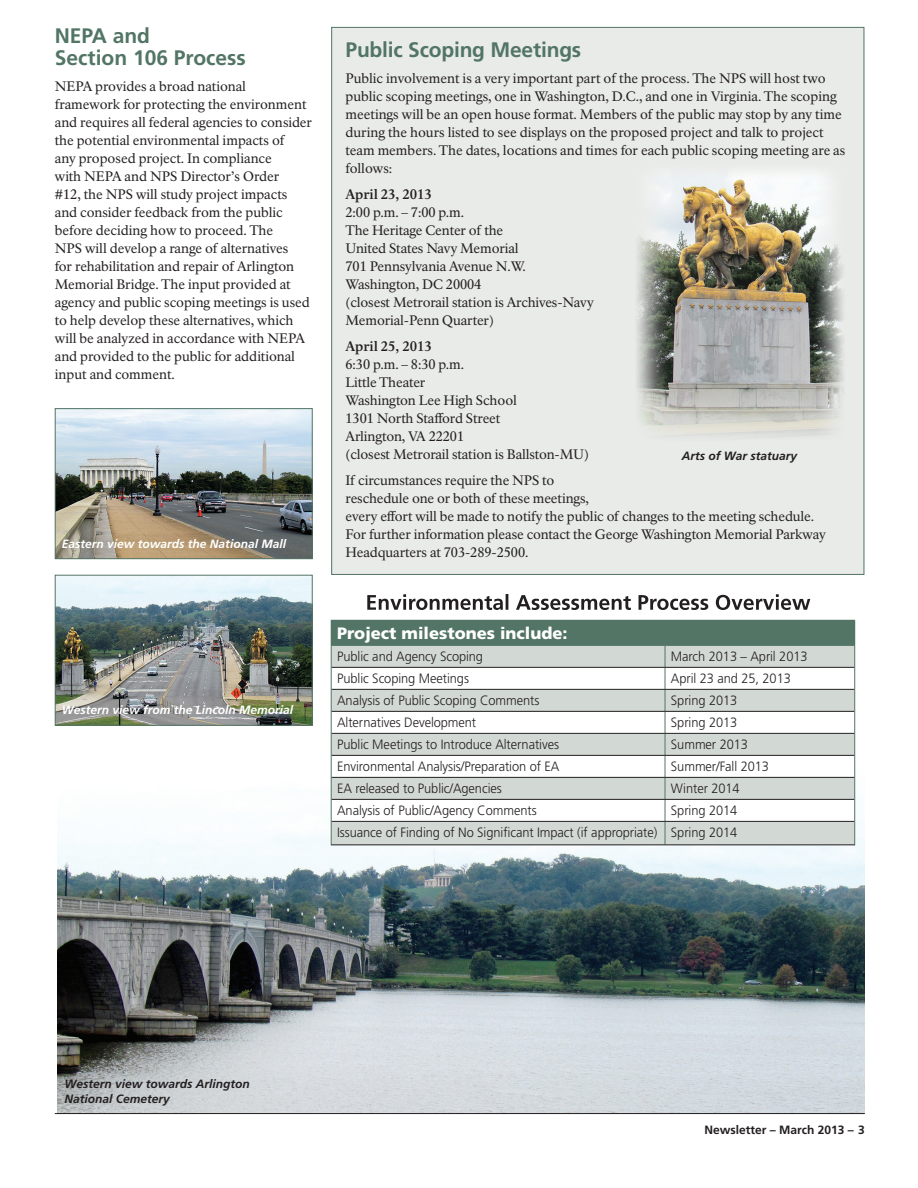
<style>
.page{position:relative;width:918px;height:1188px;background:#fff}
.page>*{position:absolute;margin:0;border:0;box-sizing:border-box;transform-origin:0 0}
.heading_A{font:700 21px/22.5px "Frutiger";letter-spacing:-.01em;color:#527565}
.table_title{font:900 16.5px "Frutiger";color:#fff}
.Body_text{font:13.5px/18px "NPS Rawlinson OT";letter-spacing:-.005em;color:#231f20}
.table_text{font:300 13.5px "Frutiger";letter-spacing:-.005em;color:#231f20;scale:.95 1}
.t1{font:italic 700 12px "Frutiger";color:#fff}
.t2{font:italic 700 12px/15px "Frutiger";color:#231f20}
.t3{font:700 12px "Frutiger";color:#231f20}
.s1{font-weight:700}
</style>
<div class="page">
<img style="left:57px;top:743px;width:808px;height:370px">
<div style="left:332px;top:27px;width:532px;height:547px;background:#e9ebe8"></div>
<hr style="left:55px;top:1113px;width:810px;height:1px;background:#231f20">
<div style="left:331px;top:620px;width:524px;height:25px;background:#527565"></div>
<div style="left:332px;top:646px;width:522px;height:198px;background:#d2d8d4"></div>
<svg style="left:332px;top:668px;width:522px;height:153px"></svg>
<svg style="left:332px;top:690px;width:522px;height:109px;fill:#d2d8d4"></svg>
<hr style="left:331px;top:645px;width:334px;height:1px;background:#527565">
<hr style="left:665px;top:645px;width:190px;height:1px;background:#527565">
<svg style="left:331px;top:646px;width:1px;height:198px"></svg>
<svg style="left:665px;top:646px;width:1px;height:198px"></svg>
<svg style="left:854px;top:646px;width:1px;height:198px"></svg>
<hr style="left:332px;top:667px;width:333px;height:1px;background:#231f20">
<hr style="left:665px;top:667px;width:189px;height:1px;background:#231f20">
<hr style="left:332px;top:689px;width:333px;height:1px;background:#231f20">
<hr style="left:665px;top:689px;width:189px;height:1px;background:#231f20">
<hr style="left:332px;top:711px;width:333px;height:1px;background:#231f20">
<hr style="left:665px;top:711px;width:189px;height:1px;background:#231f20">
<hr style="left:332px;top:733px;width:333px;height:1px;background:#231f20">
<hr style="left:665px;top:733px;width:189px;height:1px;background:#231f20">
<hr style="left:332px;top:755px;width:333px;height:1px;background:#231f20">
<hr style="left:665px;top:755px;width:189px;height:1px;background:#231f20">
<hr style="left:332px;top:777px;width:333px;height:1px;background:#231f20">
<hr style="left:665px;top:777px;width:189px;height:1px;background:#231f20">
<hr style="left:332px;top:799px;width:333px;height:1px;background:#231f20">
<hr style="left:665px;top:799px;width:189px;height:1px;background:#231f20">
<hr style="left:332px;top:821px;width:333px;height:1px;background:#231f20">
<hr style="left:665px;top:821px;width:189px;height:1px;background:#231f20">
<hr style="left:331px;top:844px;width:334px;height:1px;background:#231f20">
<hr style="left:665px;top:844px;width:190px;height:1px;background:#231f20">
<svg style="left:367px;top:594px;width:443px;height:16px"></svg>
<img style="left:57px;top:577px;width:254px;height:147px">
<div style="left:55px;top:575px;width:258px;height:151px;border:1px solid #527565"></div>
<img style="left:57px;top:410px;width:254px;height:147px">
<div style="left:55px;top:408px;width:258px;height:151px;border:1px solid #527565"></div>
<img style="left:637px;top:172px;width:206px;height:266px">
<p class="heading_A" style="left:55px;top:24px;width:192px">NEPA and<br>Section 106 Process</p>
<p class="Body_text" style="left:55px;top:78px;width:259px">NEPA provides a broad national framework for protecting the environment and requires all federal agencies to consider the potential environmental impacts of<br>any proposed project. In compliance<br>with NEPA and NPS Director’s Order<br>#12, the NPS will study project impacts and consider feedback from the public before deciding how to proceed. The<br>NPS will develop a range of alternatives<br>for rehabilitation and repair of Arlington Memorial Bridge. The input provided at agency and public scoping meetings is used to help develop these alternatives, which will be analyzed in accordance with NEPA and provided to the public for additional input and comment.</p>
<p class="t1" style="left:62px;top:537px;width:226px">Eastern view towards the National Mall</p>
<p class="heading_A" style="left:346px;top:39px;width:237px">Public Scoping Meetings</p>
<p class="Body_text" style="left:346px;top:70px;width:501px">Public involvement is a very important part of the process. The NPS will host two public scoping meetings, one in Washington, D.C., and one in Virginia. The scoping meetings will be an open house format. Members of the public may stop by any time during the hours listed to see displays on the proposed project and talk to project team members. The dates, locations and times for each public scoping meeting are as follows:</p>
<p class="Body_text" style="left:346px;top:186px;width:250px"><span class="s1">April 23, 2013<br></span>2:00 p.m. – 7:00 p.m.<br>The Heritage Center of the<br>United States Navy Memorial<br>701 Pennsylvania Avenue N.W.<br>Washington, DC 20004<br>(closest Metrorail station is Archives-Navy<br>Memorial-Penn Quarter)</p>
<p class="Body_text" style="left:346px;top:338px;width:245px"><span class="s1">April 25, 2013<br></span>6:30 p.m. – 8:30 p.m.<br>Little Theater<br>Washington Lee High School<br>1301 North Stafford Street<br>Arlington, VA 22201<br>(closest Metrorail station is Ballston-MU)</p>
<p class="Body_text" style="left:346px;top:472px;width:482px">If circumstances require the NPS to<br>reschedule one or both of these meetings,<br>every effort will be made to notify the public of changes to the meeting schedule.<br>For further information please contact the George Washington Memorial Parkway Headquarters at 703-289-2500.</p>
<p class="t2" style="left:682px;top:448px;width:117px">Arts of War statuary</p>
<p class="t1" style="left:62px;top:703px;width:233px">Western view from the Lincoln Memorial</p>
<p class="table_title" style="left:337px;top:624px;width:232px">Project milestones include:</p>
<p class="table_text" style="left:337px;top:649px;width:155px">Public and Agency Scoping</p>
<p class="table_text" style="left:671px;top:649px;width:145px">March 2013 – April 2013</p>
<p class="table_text" style="left:337px;top:671px;width:140px">Public Scoping Meetings</p>
<p class="table_text" style="left:671px;top:671px;width:128px">April 23 and 25, 2013</p>
<p class="table_text" style="left:337px;top:693px;width:214px">Analysis of Public Scoping Comments</p>
<p class="table_text" style="left:671px;top:693px;width:71px">Spring 2013</p>
<p class="table_text" style="left:337px;top:715px;width:148px">Alternatives Development</p>
<p class="table_text" style="left:671px;top:715px;width:71px">Spring 2013</p>
<p class="table_text" style="left:337px;top:737px;width:235px">Public Meetings to Introduce Alternatives</p>
<p class="table_text" style="left:671px;top:737px;width:83px">Summer 2013</p>
<p class="table_text" style="left:337px;top:759px;width:235px">Environmental Analysis/Preparation of EA</p>
<p class="table_text" style="left:671px;top:759px;width:105px">Summer/Fall 2013</p>
<p class="table_text" style="left:337px;top:781px;width:175px">EA released to Public/Agencies</p>
<p class="table_text" style="left:671px;top:781px;width:74px">Winter 2014</p>
<p class="table_text" style="left:337px;top:803px;width:212px">Analysis of Public/Agency Comments</p>
<p class="table_text" style="left:671px;top:803px;width:71px">Spring 2014</p>
<p class="table_text" style="left:337px;top:825px;width:339px">Issuance of Finding of No Significant Impact (if appropriate)</p>
<p class="table_text" style="left:671px;top:825px;width:71px">Spring 2014</p>
<p class="t2" style="left:65px;top:1077px;width:187px">Western view towards Arlington<br>National Cemetery</p>
<p class="t3" style="left:705px;top:1122px;width:162px">Newsletter – March 2013 – 3</p>
</div>
